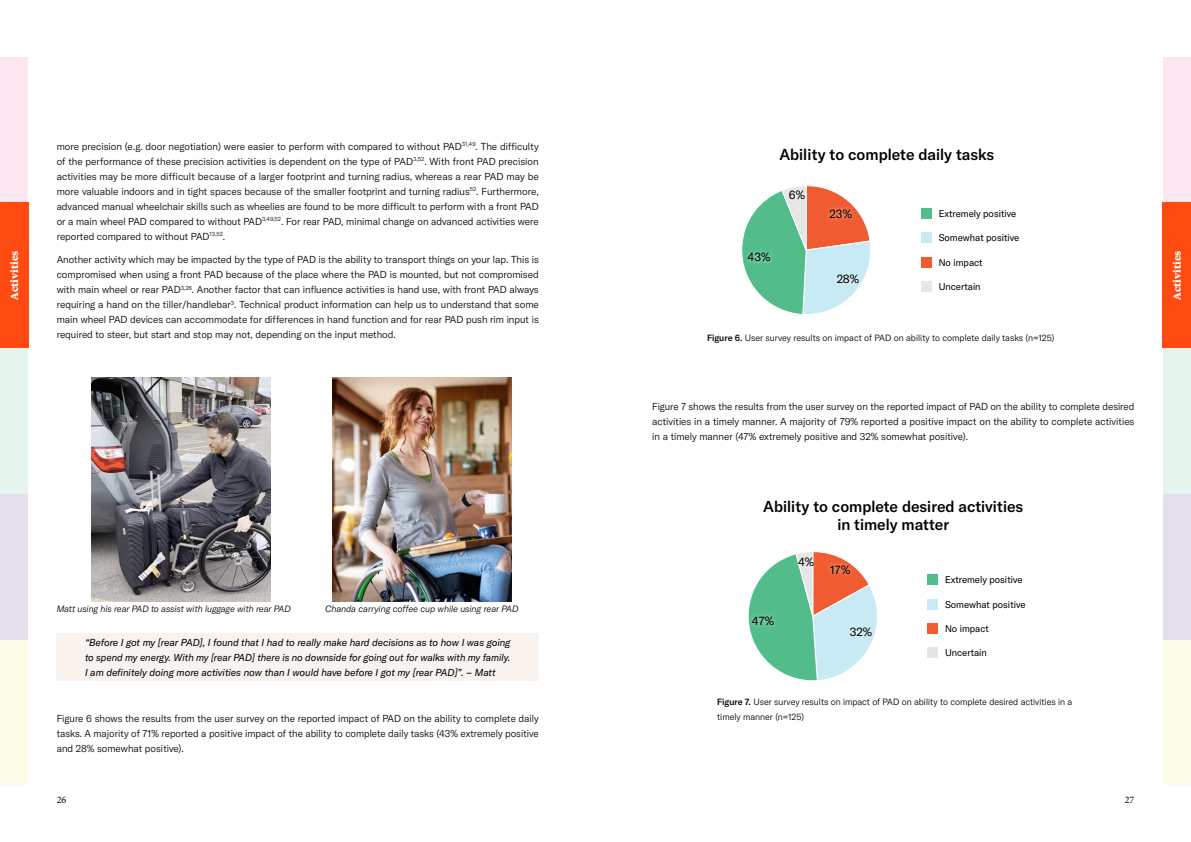
<style>
.page{position:relative;width:1191px;height:842px;background:#fff}
.page>*{position:absolute;margin:0;border:0;box-sizing:border-box;transform-origin:0 0}
.t1{font:500 15.6px/18.7px "GT America";color:#000;text-align:center}
.t2{font:11.9px "GT America";color:#000}
.t3{font:300 10px/15px "GT America";color:#000;text-align:justify}
.t4{font:italic 10px/15px "GT America";color:#000;text-align:justify}
.t5{font:700 10px "Tiempos Text";color:#fff}
.t6{font:10px "Minion Pro";color:#000}
.t7{font:9.7px "GT America";color:#000}
.t8{font:300 9px/15px "GT America";color:#000}
.t9{font:italic 300 9px "GT America";color:#000}
.s1{font-weight:500}
</style>
<div class="page">
<div style="left:0;top:57px;width:28px;height:145px;background:#fce7f1"></div>
<div style="left:1162px;top:57px;width:29px;height:145px;background:#fce7f1"></div>
<div style="left:0;top:348px;width:28px;height:146px;background:#e5f5ed"></div>
<div style="left:1162px;top:348px;width:29px;height:146px;background:#e5f5ed"></div>
<div style="left:0;top:494px;width:28px;height:145px;background:#e6dfee"></div>
<div style="left:1162px;top:494px;width:29px;height:145px;background:#e6dfee"></div>
<div style="left:0;top:639px;width:28px;height:146px;background:#fdfce9"></div>
<div style="left:1162px;top:639px;width:29px;height:146px;background:#fdfce9"></div>
<img style="left:91px;top:377px;width:179px;height:225px">
<img style="left:332px;top:377px;width:179px;height:225px">
<div style="left:0;top:202px;width:28px;height:146px;background:#ff4a12"></div>
<div style="left:57px;top:633px;width:482px;height:48px;background:#f8f3ef"></div>
<div style="left:927px;top:574px;width:11px;height:11px;background:#52bd8b"></div>
<div style="left:927px;top:599px;width:11px;height:10px;background:#c8eaf5"></div>
<div style="left:927px;top:623px;width:11px;height:10px;background:#f15b32"></div>
<div style="left:927px;top:647px;width:11px;height:11px;background:#e5e6e5"></div>
<svg style="left:748px;top:552px;width:129px;height:129px"></svg>
<img style="left:823px;top:557px;width:41px;height:28px">
<img style="left:843px;top:619px;width:34px;height:27px">
<img style="left:748px;top:608px;width:44px;height:28px">
<img style="left:792px;top:551px;width:32px;height:26px">
<div style="left:1162px;top:202px;width:29px;height:146px;background:#ff4a12"></div>
<div style="left:921px;top:208px;width:10px;height:11px;background:#52bd8b"></div>
<div style="left:921px;top:233px;width:10px;height:10px;background:#c8eaf5"></div>
<div style="left:921px;top:257px;width:10px;height:10px;background:#f15b32"></div>
<div style="left:921px;top:281px;width:10px;height:11px;background:#e5e6e5"></div>
<svg style="left:742px;top:188px;width:128px;height:127px"></svg>
<img style="left:823px;top:201px;width:41px;height:28px">
<img style="left:830px;top:267px;width:40px;height:27px">
<img style="left:741px;top:244px;width:46px;height:28px">
<img style="left:782px;top:185px;width:41px;height:25px">
<p class="t5" style="left:8px;top:300px;width:51px;rotate:-90deg">Activities</p>
<p class="t3" style="left:57px;top:139px;width:483px">more precision (e.g. door negotiation) were easier to perform with compared to without PAD<sup>31,49</sup>. The difficulty of the performance of these precision activities is dependent on the type of PAD<sup>3,52</sup>. With front PAD precision activities may be more difficult because of a larger footprint and turning radius, whereas a rear PAD may be more valuable indoors and in tight spaces because of the smaller footprint and turning radius<sup>52</sup>. Furthermore, advanced manual wheelchair skills such as wheelies are found to be more difficult to perform with a front PAD or a main wheel PAD compared to without PAD<sup>3,49,52</sup>. For rear PAD, minimal change on advanced activities were reported compared to without PAD<sup>13,52</sup>.</p>
<p class="t3" style="left:57px;top:252px;width:484px">Another activity which may be impacted by the type of PAD is the ability to transport things on your lap. This is compromised when using a front PAD because of the place where the PAD is mounted, but not compromised with main wheel or rear PAD<sup>3,28</sup>. Another factor that can influence activities is hand use, with front PAD always requiring a hand on the tiller/handlebar<sup>3</sup>. Technical product information can help us to understand that some main wheel PAD devices can accommodate for differences in hand function and for rear PAD push rim input is required to steer, but start and stop may not, depending on the input method.</p>
<p class="t9" style="left:57px;top:603px;width:235px">Matt using his rear PAD to assist with luggage with rear PAD</p>
<p class="t9" style="left:325px;top:603px;width:195px">Chanda carrying coffee cup while using rear PAD</p>
<p class="t4" style="left:85px;top:635px;width:427px">“Before I got my [rear PAD], I found that I had to really make hard decisions as to how I was going to spend my energy. With my [rear PAD] there is no downside for going out for walks with my family.<br>I am definitely doing more activities now than I would have before I got my [rear PAD]”. – Matt</p>
<p class="t3" style="left:57px;top:711px;width:483px">Figure 6 shows the results from the user survey on the reported impact of PAD on the ability to complete daily tasks. A majority of 71% reported a positive impact of the ability to complete daily tasks (43% extremely positive and 28% somewhat positive).</p>
<h1 class="t1" style="left:779px;top:145px;width:216px">Ability to complete daily tasks</h1>
<p class="t2" style="left:789px;top:188px;width:18px">6%</p>
<p class="t2" style="left:747px;top:250px;width:24px">43%</p>
<p class="t2" style="left:829px;top:206px;width:24px">23%</p>
<p class="t2" style="left:836px;top:272px;width:24px">28%</p>
<p class="t7" style="left:938px;top:208px;width:79px">Extremely positive</p>
<p class="t7" style="left:938px;top:232px;width:82px">Somewhat positive</p>
<p class="t7" style="left:938px;top:257px;width:45px">No impact</p>
<p class="t7" style="left:938px;top:281px;width:43px">Uncertain</p>
<p class="t8" style="left:707px;top:331px;width:349px"><span class="s1">Figure 6.</span> User survey results on impact of PAD on ability to complete daily tasks (n=125)</p>
<p class="t3" style="left:652px;top:399px;width:484px">Figure 7 shows the results from the user survey on the reported impact of PAD on the ability to complete desired activities in a timely manner. A majority of 79% reported a positive impact on the ability to complete activities in a timely manner (47% extremely positive and 32% somewhat positive).</p>
<h1 class="t1" style="left:763px;top:497px;width:261px">Ability to complete desired activities in timely matter</h1>
<p class="t2" style="left:830px;top:563px;width:22px">17%</p>
<p class="t2" style="left:798px;top:555px;width:17px">4%</p>
<p class="t2" style="left:752px;top:614px;width:24px">47%</p>
<p class="t2" style="left:849px;top:624px;width:24px">32%</p>
<p class="t7" style="left:945px;top:574px;width:79px">Extremely positive</p>
<p class="t7" style="left:945px;top:598px;width:82px">Somewhat positive</p>
<p class="t7" style="left:945px;top:623px;width:45px">No impact</p>
<p class="t7" style="left:945px;top:647px;width:43px">Uncertain</p>
<p class="t8" style="left:717px;top:694px;width:356px"><span class="s1">Figure 7.</span> User survey results on impact of PAD on ability to complete desired activities in a timely manner (n=125)</p>
<p class="t6" style="left:57px;top:793px;width:11px">26</p>
<p class="t6" style="left:1124px;top:793px;width:11px">27</p>
<p class="t5" style="left:1170px;top:300px;width:51px;rotate:-90deg">Activities</p>
</div>
